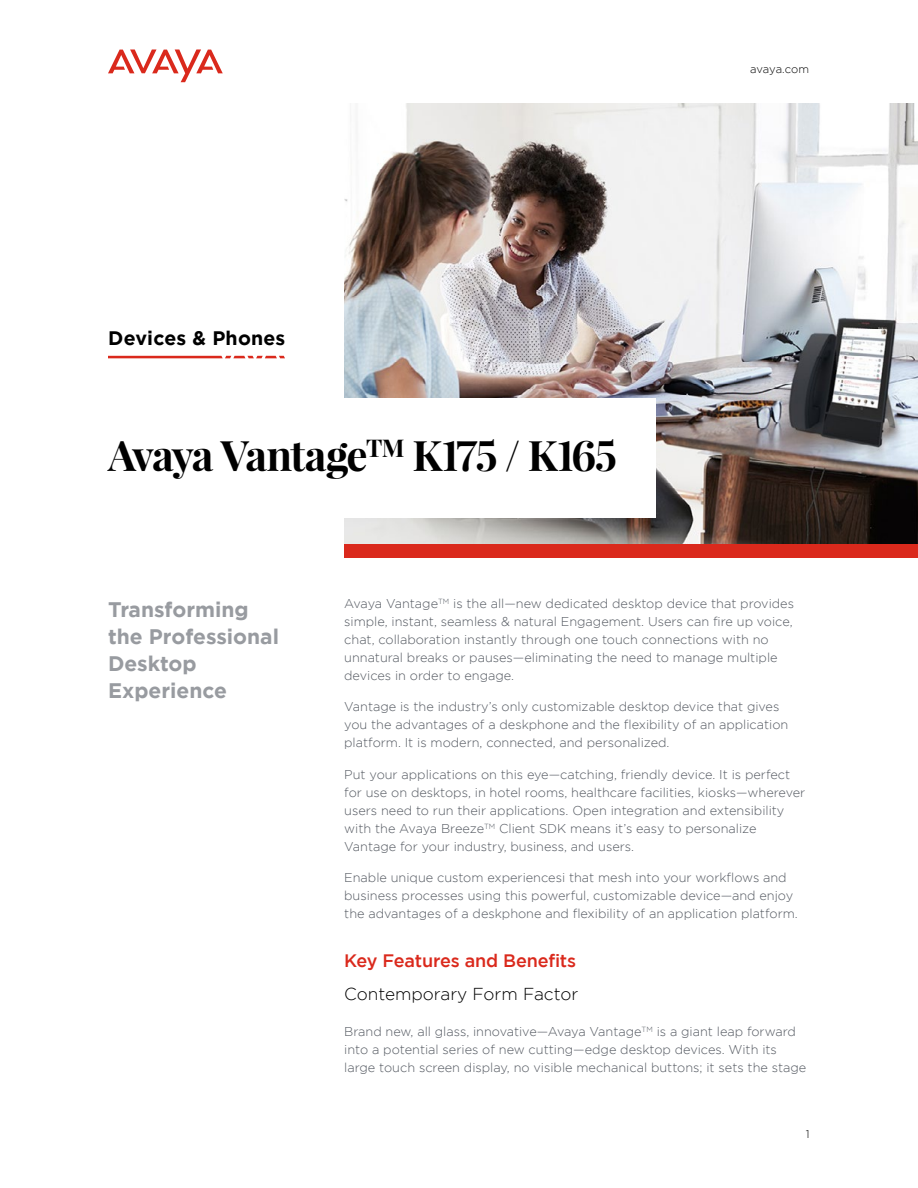
<style>
.page{position:relative;width:918px;height:1188px;background:#fff}
.page>*{position:absolute;margin:0;border:0;box-sizing:border-box;transform-origin:0 0}
.t1{font:700 42px "Playfair Display";letter-spacing:-.04em;color:#000}
.t2{font:700 21px/27px "Gotham";color:#989ba0}
.t3{font:700 19.5px "Gotham";letter-spacing:.01em;color:#000}
.t4{font:500 18px "Gotham";letter-spacing:-.01em;color:#da291c}
.t5{font:300 17.25px "Gotham";color:#000}
.t6{font:300 12.75px/18px "Gotham";color:#535860}
.t7{font:300 11.25px "Gotham";letter-spacing:-.01em;color:#000}
</style>
<div class="page">
<svg style="left:108px;top:49px;width:115px;height:33px"></svg>
<img style="left:345px;top:104px;width:573px;height:441px">
<div style="left:344px;top:545px;width:574px;height:13px;background:#da291c"></div>
<div style="left:0;top:398px;width:656px;height:120px;background:#fff"></div>
<svg style="left:108px;top:356px;width:177px;height:2px"></svg>
<h3 class="t3" style="left:108px;top:327px;width:179px">Devices &amp; Phones</h3>
<h1 class="t1" style="left:108px;top:428px;width:511px">Avaya Vantage<sup>TM</sup> K175 / K165</h1>
<p class="t7" style="left:750px;top:63px;width:60px">avaya.com</p>
<h2 class="t2" style="left:108px;top:595px;width:173px">Transforming the Professional<br>Desktop<br>Experience</h2>
<p class="t6" style="left:344px;top:594px;width:451px">Avaya Vantage<sup>TM</sup> is the all—new dedicated desktop device that provides simple, instant, seamless &amp; natural Engagement. Users can fire up voice, chat, collaboration instantly through one touch connections with no unnatural breaks or pauses—eliminating the need to manage multiple devices in order to engage.</p>
<p class="t6" style="left:344px;top:698px;width:446px">Vantage is the industry’s only customizable desktop device that gives you the advantages of a deskphone and the flexibility of an application platform. It is modern, connected, and personalized.</p>
<p class="t6" style="left:344px;top:765px;width:463px">Put your applications on this eye—catching, friendly device. It is perfect for use on desktops, in hotel rooms, healthcare facilities, kiosks—wherever users need to run their applications. Open integration and extensibility with the Avaya Breeze<sup>TM</sup> Client SDK means it’s easy to personalize Vantage for your industry, business, and users.</p>
<p class="t6" style="left:344px;top:869px;width:455px">Enable unique custom experiencesi that mesh into your workflows and business processes using this powerful, customizable device—and enjoy the advantages of a deskphone and flexibility of an application platform.</p>
<h3 class="t4" style="left:344px;top:950px;width:233px">Key Features and Benefits</h3>
<h3 class="t5" style="left:344px;top:984px;width:236px">Contemporary Form Factor</h3>
<p class="t6" style="left:344px;top:1022px;width:464px">Brand new, all glass, innovative—Avaya Vantage<sup>TM</sup> is a giant leap forward into a potential series of new cutting—edge desktop devices. With its large touch screen display, no visible mechanical buttons; it sets the stage</p>
<p class="t7" style="left:806px;top:1128px;width:5px">1</p>
</div>
